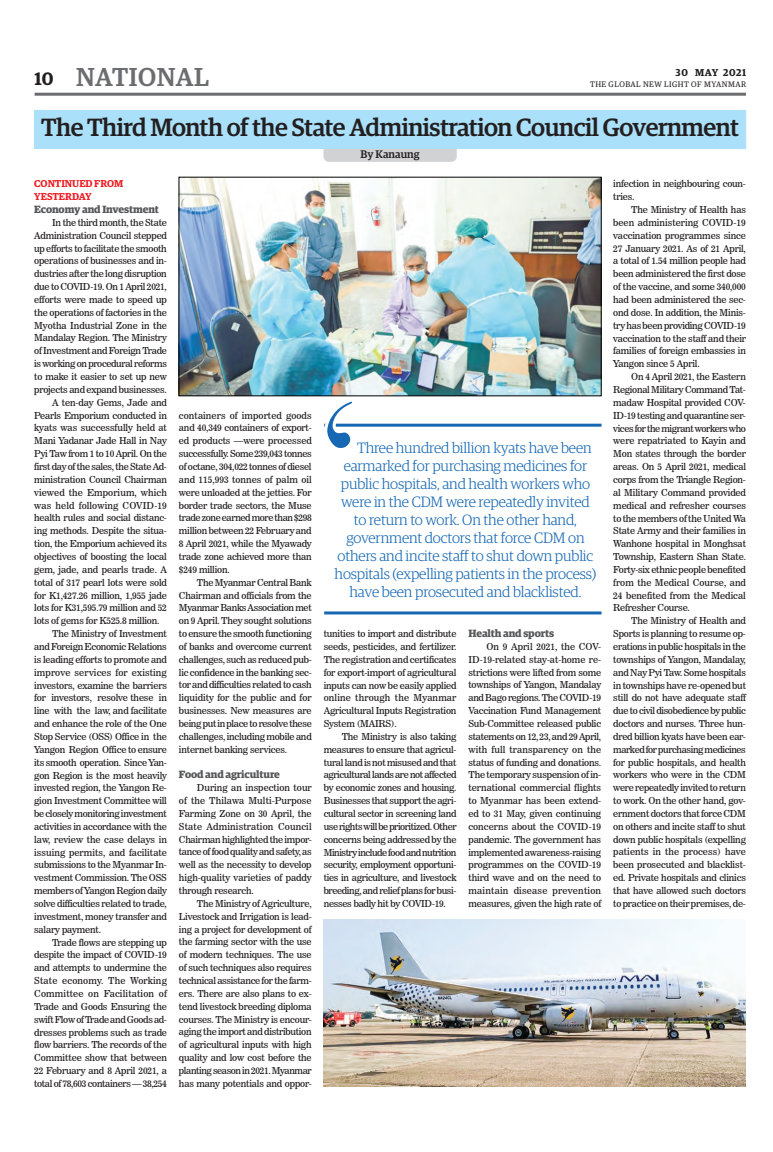
<style>
.page{position:relative;width:773px;height:1152px;background:#fff}
.page>*{position:absolute;margin:0;border:0;box-sizing:border-box;transform-origin:0 0}
.t1{font:500 26px "Guardian Egyp";letter-spacing:.02em;color:#6c6d70}
.Brief_Head{font:500 25px "Guardian Egyp";letter-spacing:-.02em;color:#231f20}
.t2{font:600 18px "Guardian Egyp";color:#231f20}
.t3{font:300 15px "Guardian Egyp";letter-spacing:-.01em;color:#1768b4}
.t4{font:500 11px "Guardian Egyp";color:#231f20}
.Sub_Body{font:700 10.5px "Guardian Egyp";letter-spacing:-.01em;color:#57585a}
.Spill_Style{font:600 10px "Guardian Egyp";color:#ee1d23}
.t5{font:600 10px "Guardian Egyp";letter-spacing:.06em;color:#231f20}
._2nd_Body{font:9.5px/12.9px "News 706 BT Roman C";letter-spacing:-.02em;color:#231f20;text-align:justify}
.t6{font:8px "Guardian Egyp";letter-spacing:.06em;color:#231f20}
</style>
<div class="page">
<hr style="left:35px;top:93px;width:711px;height:3px;background:#6c6d70">
<div style="left:323px;top:149px;width:133px;height:13px;background:#d1d2d4"></div>
<div style="left:34px;top:110px;width:712px;height:39px;background:#aae0f9"></div>
<hr style="left:324px;top:424px;width:277px;height:3px;background:#1768b4">
<hr style="left:324px;top:611px;width:277px;height:3px;background:#1768b4">
<svg style="left:322px;top:396px;width:34px;height:52px"></svg>
<img style="left:181px;top:179px;width:418px;height:215px">
<img style="left:324px;top:920px;width:422px;height:167px">
<h1 class="t1" style="left:76px;top:59px;width:134px">NATIONAL</h1>
<h3 class="t2" style="left:35px;top:65px;width:21px">10</h3>
<p class="t5" style="left:675px;top:65px;width:72px">30 MAY 2021</p>
<p class="t6" style="left:590px;top:79px;width:158px">THE GLOBAL NEW LIGHT OF MYANMAR</p>
<p class="Brief_Head" style="left:41px;top:110px;width:699px">The Third Month of the State Administration Council Government</p>
<p class="t4" style="left:360px;top:147px;width:61px">By Kanaung</p>
<p class="Spill_Style" style="left:34px;top:176px;width:91px">CONTINUED FROM</p>
<p class="Spill_Style" style="left:34px;top:189px;width:59px">YESTERDAY</p>
<p class="Sub_Body" style="left:34px;top:201px;width:126px">Economy and Investment</p>
<p class="_2nd_Body" style="left:34px;top:216px;width:134px;text-indent:18px">In the third month, the State Administration Council stepped up efforts to facilitate the smooth operations of businesses and in&shy;dustries after the long disruption due to COVID-19. On 1 April 2021, efforts were made to speed up the operations of factories in the Myotha Industrial Zone in the Mandalay Region. The Ministry of Investment and Foreign Trade is working on procedural reforms to make it easier to set up new projects and expand businesses.</p>
<p class="_2nd_Body" style="left:34px;top:396px;width:134px;text-indent:18px">A ten-day Gems, Jade and Pearls Emporium conducted in kyats was successfully held at Mani Yadanar Jade Hall in Nay Pyi Taw from 1 to 10 April. On the first day of the sales, the State Ad&shy;ministration Council Chairman viewed the Emporium, which was held following COVID-19 health rules and social distanc&shy;ing methods. Despite the situa&shy;tion, the Emporium achieved its objectives of boosting the local gem, jade, and pearls trade. A total of 317 pearl lots were sold for K1,427.26 million, 1,955 jade lots for K31,595.79 million and 52 lots of gems for K525.8 million.</p>
<p class="_2nd_Body" style="left:34px;top:627px;width:134px;text-indent:18px">The Ministry of Investment and Foreign Economic Relations is leading efforts to promote and improve services for existing investors, examine the barriers for investors, resolve these in line with the law, and facilitate and enhance the role of the One Stop Service (OSS) Office in the Yangon Region Office to ensure its smooth operation. Since Yan&shy;gon Region is the most heavily invested region, the Yangon Re&shy;gion Investment Committee will be closely monitoring investment activities in accordance with the law, review the case delays in issuing permits, and facilitate submissions to the Myanmar In&shy;vestment Commission. The OSS members of Yangon Region daily solve difficulties related to trade, investment, money transfer and salary payment.</p>
<p class="_2nd_Body" style="left:34px;top:936px;width:134px;text-indent:18px">Trade flows are stepping up despite the impact of COVID-19 and attempts to undermine the State economy. The Working Committee on Facilitation of Trade and Goods Ensuring the swift Flow of Trade and Goods ad&shy;dresses problems such as trade flow barriers. The records of the Committee show that between 22 February and 8 April 2021, a total of 78,603 containers — 38,254</p>
<p class="_2nd_Body" style="left:179px;top:409px;width:134px">containers of imported goods and 40,349 containers of export&shy;ed products —were processed successfully. Some 239,043 tonnes of octane, 304,022 tonnes of diesel and 115,993 tonnes of palm oil were unloaded at the jetties. For border trade sectors, the Muse trade zone earned more than $298 million between 22 February and 8 April 2021, while the Myawady trade zone achieved more than $249 million.</p>
<p class="_2nd_Body" style="left:179px;top:576px;width:134px;text-indent:18px">The Myanmar Central Bank Chairman and officials from the Myanmar Banks Association met on 9 April. They sought solutions to ensure the smooth functioning of banks and overcome current challenges, such as reduced pub&shy;lic confidence in the banking sec&shy;tor and difficulties related to cash liquidity for the public and for businesses. New measures are being put in place to resolve these challenges, including mobile and internet banking services.</p>
<p class="Sub_Body" style="left:179px;top:767px;width:103px">Food and agriculture</p>
<p class="_2nd_Body" style="left:179px;top:781px;width:134px;text-indent:18px">During an inspection tour of the Thilawa Multi-Purpose Farming Zone on 30 April, the State Administration Council Chairman highlighted the impor&shy;tance of food quality and safety, as well as the necessity to develop high-quality varieties of paddy through research.</p>
<p class="_2nd_Body" style="left:179px;top:897px;width:134px;text-indent:18px">The Ministry of Agriculture, Livestock and Irrigation is lead&shy;ing a project for development of the farming sector with the use of modern techniques. The use of such techniques also requires technical assistance for the farm&shy;ers. There are also plans to ex&shy;tend livestock breeding diploma courses. The Ministry is encour&shy;aging the import and distribution of agricultural inputs with high quality and low cost before the planting season in 2021. Myanmar has many potentials and oppor-</p>
<p class="t3" style="left:357px;top:437px;width:236px">Three hundred billion kyats have been</p>
<p class="t3" style="left:343px;top:455px;width:245px">earmarked for purchasing medicines for</p>
<p class="t3" style="left:341px;top:473px;width:251px">public hospitals, and health workers who</p>
<p class="t3" style="left:341px;top:491px;width:250px">were in the CDM were repeatedly invited</p>
<p class="t3" style="left:354px;top:509px;width:224px">to return to work. On the other hand,</p>
<p class="t3" style="left:346px;top:527px;width:240px">government doctors that force CDM on</p>
<p class="t3" style="left:337px;top:545px;width:257px">others and incite staff to shut down public</p>
<p class="t3" style="left:334px;top:563px;width:263px">hospitals (expelling patients in the process)</p>
<p class="t3" style="left:349px;top:581px;width:233px">have been prosecuted and blacklisted.</p>
<p class="_2nd_Body" style="left:324px;top:627px;width:134px">tunities to import and distribute seeds, pesticides, and fertilizer.<br>The registration and certificates for export-import of agricultural inputs can now be easily applied online through the Myanmar Agricultural Inputs Registration System (MAIRS).</p>
<p class="_2nd_Body" style="left:324px;top:730px;width:134px;text-indent:18px">The Ministry is also taking measures to ensure that agricul&shy;tural land is not misused and that agricultural lands are not affected by economic zones and housing.<br>Businesses that support the agri&shy;cultural sector in screening land use rights will be prioritized. Other concerns being addressed by the Ministry include food and nutrition security, employment opportuni&shy;ties in agriculture, and livestock breeding, and relief plans for busi&shy;nesses badly hit by COVID-19.</p>
<p class="Sub_Body" style="left:468px;top:625px;width:87px">Health and sports</p>
<p class="_2nd_Body" style="left:468px;top:640px;width:134px;text-indent:18px">On 9 April 2021, the COV-ID-19-related stay-at-home re&shy;strictions were lifted from some townships of Yangon, Mandalay and Bago regions. The COVID-19<br>Vaccination Fund Management Sub-Committee released public statements on 12, 23, and 29 April, with full transparency on the status of funding and donations.<br>The temporary suspension of in&shy;ternational commercial flights to Myanmar has been extend&shy;ed to 31 May, given continuing concerns about the COVID-19 pandemic. The government has implemented awareness-raising programmes on the COVID-19 third wave and on the need to maintain disease prevention measures, given the high rate of</p>
<p class="_2nd_Body" style="left:613px;top:177px;width:134px">infection in neighbouring coun&shy;tries.</p>
<p class="_2nd_Body" style="left:613px;top:203px;width:134px;text-indent:18px">The Ministry of Health has been administering COVID-19 vaccination programmes since 27 January 2021. As of 21 April, a total of 1.54 million people had been administered the first dose of the vaccine, and some 340,000 had been administered the sec&shy;ond dose. In addition, the Minis&shy;try has been providing COVID-19 vaccination to the staff and their families of foreign embassies in Yangon since 5 April.</p>
<p class="_2nd_Body" style="left:613px;top:370px;width:134px;text-indent:18px">On 4 April 2021, the Eastern Regional Military Command Tat&shy;madaw Hospital provided COV-ID-19 testing and quarantine ser&shy;vices for the migrant workers who were repatriated to Kayin and Mon states through the border areas. On 5 April 2021, medical corps from the Triangle Region&shy;al Military Command provided medical and refresher courses to the members of the United Wa State Army and their families in Wanhone hospital in Monghsat Township, Eastern Shan State.<br>Forty-six ethnic people benefited from the Medical Course, and 24 benefited from the Medical Refresher Course.</p>
<p class="_2nd_Body" style="left:613px;top:615px;width:134px;text-indent:18px">The Ministry of Health and Sports is planning to resume op&shy;erations in public hospitals in the townships of Yangon, Mandalay, and Nay Pyi Taw. Some hospitals in townships have re-opened but still do not have adequate staff due to civil disobedience by public doctors and nurses. Three hun&shy;dred billion kyats have been ear&shy;marked for purchasing medicines for public hospitals, and health workers who were in the CDM were repeatedly invited to return to work. On the other hand, gov&shy;ernment doctors that force CDM on others and incite staff to shut down public hospitals (expelling patients in the process) have been prosecuted and blacklist&shy;ed. Private hospitals and clinics that have allowed such doctors to practice on their premises, de-</p>
</div>
